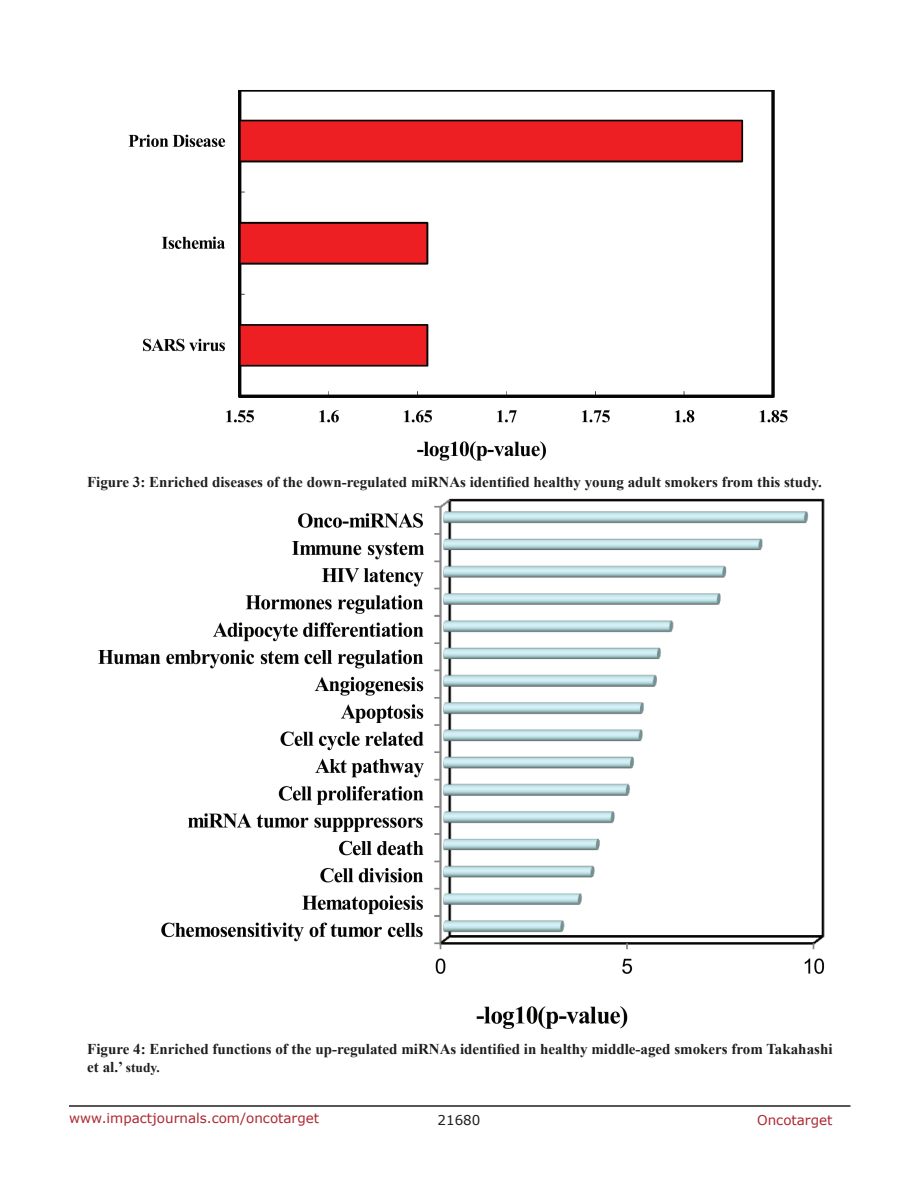
<style>
.page{position:relative;width:918px;height:1188px;background:#fff}
.page>*{position:absolute;margin:0;border:0;box-sizing:border-box;transform-origin:0 0}
.t1{font:700 15px/18px "Times New Roman";color:#201d20}
.t2{font:13.5px "Verdana";color:#ac2830}
.t3{font:13.5px "Verdana";color:#201d20}
.s1{font-size:13.5px}
</style>
<div class="page">
<hr style="left:69px;top:1105px;width:781px;height:2px;background:#231f20">
<img style="left:128px;top:90px;width:660px;height:371px">
<img style="left:98px;top:498px;width:727px;height:531px">
<p class="t1" style="left:87px;top:472px;width:737px">Figure 3: Enriched diseases of the down-regulated miRNAs identified healthy young adult smokers from this study.</p>
<p class="t1" style="left:87px;top:1040px;width:747px">Figure 4: Enriched functions of the up-regulated miRNAs identified in healthy middle-aged smokers from Takahashi et al.’ <span class="s1">study.</span></p>
<p class="t2" style="left:69px;top:1109px;width:252px">www.impactjournals.com/oncotarget</p>
<p class="t3" style="left:438px;top:1111px;width:44px">21680</p>
<p class="t2" style="left:757px;top:1111px;width:77px">Oncotarget</p>
</div>
